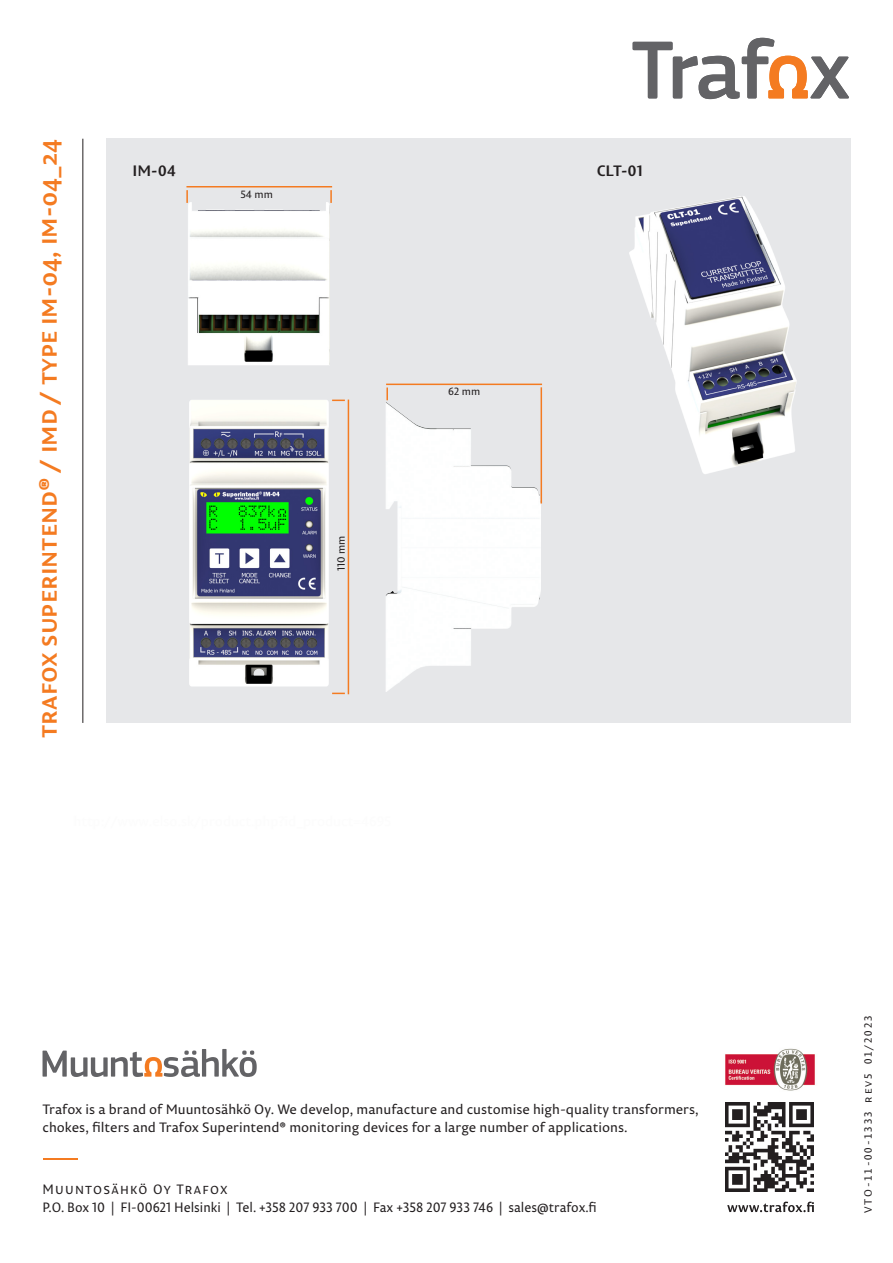
<style>
.page{position:relative;width:893px;height:1263px;background:#fff}
.page>*{position:absolute;margin:0;border:0;box-sizing:border-box;transform-origin:0 0}
.Otsikko_tuotekategor{font:700 24px "Permian Sans Typeface";color:#f47b21}
.Body_text{font:700 15px "Permian Sans Typeface";color:#231f20}
.Perusleipis{font:13.5px/18px "Permian Sans Typeface";color:#231f20}
.Perusleipis-2{font:13.5px/18px "Permian Sans Typeface";color:#231f20;scale:.94 1}
.t1{font:700 13.5px "Permian Sans Typeface";color:#f47b21;scale:5 1}
.Normaali{font:10.5px "Permian Sans Typeface";letter-spacing:.18em;color:#231f20}
</style>
<div class="page">
<svg style="left:43px;top:1049px;width:214px;height:28px"></svg>
<img style="left:725px;top:1103px;width:89px;height:88px">
<svg style="left:727px;top:1201px;width:87px;height:11px"></svg>
<div style="left:106px;top:139px;width:744px;height:584px;background:#e6e7e9"></div>
<img style="left:189px;top:400px;width:140px;height:287px">
<svg style="left:633px;top:38px;width:216px;height:61px"></svg>
<hr style="left:82px;top:139px;width:1px;height:584px;background:#231f20">
<img style="left:725px;top:1048px;width:90px;height:43px">
<svg style="left:332px;top:400px;width:13px;height:1px"></svg>
<svg style="left:332px;top:693px;width:13px;height:1px"></svg>
<hr style="left:348px;top:400px;width:1px;height:294px;background:#f47b21">
<img style="left:186px;top:186px;width:147px;height:179px">
<svg style="left:186px;top:190px;width:2px;height:13px"></svg>
<svg style="left:330px;top:190px;width:2px;height:13px"></svg>
<hr style="left:186px;top:186px;width:146px;height:1px;background:#f47b21">
<img style="left:386px;top:402px;width:155px;height:289px">
<hr style="left:541px;top:387px;width:1px;height:116px;background:#f47b21">
<svg style="left:386px;top:387px;width:2px;height:13px"></svg>
<hr style="left:386px;top:384px;width:156px;height:1px;background:#f47b21">
<img style="left:629px;top:196px;width:168px;height:278px">
<p class="Otsikko_tuotekategor" style="left:28px;top:738px;width:601px;rotate:-90deg">trafox superintend® / imd / type im-04, im-04_24</p>
<p class="Body_text" style="left:133px;top:158px;width:45px">IM-04</p>
<p class="Body_text" style="left:597px;top:158px;width:48px">CLT-01</p>
<p class="Normaali" style="left:240px;top:186px;width:34px">54 mm</p>
<p class="Normaali" style="left:333px;top:571px;width:37px;rotate:-90deg">110 mm</p>
<p class="Normaali" style="left:448px;top:383px;width:34px">62 mm</p>
<p class="Perusleipis" style="left:43px;top:1100px;width:658px">Trafox is a brand of Muuntosähkö Oy. We develop, manufacture and customise high-quality transformers, chokes, filters and Trafox Superintend® monitoring devices for a large number of applications.</p>
<p class="t1" style="left:38px;top:1147px;width:10px">–</p>
<p class="Perusleipis-2" style="left:43px;top:1180px;width:591px">Muuntosähkö Oy Trafox<br>P.O. Box 10 | FI-00621 Helsinki | Tel. +358 207 933 700 | Fax +358 207 933 746 | sales@trafox.fi</p>
<p class="Normaali" style="left:860px;top:1213px;width:199px;rotate:-90deg">VTO-11-00-1333 rev5 01/2023</p>
</div>
